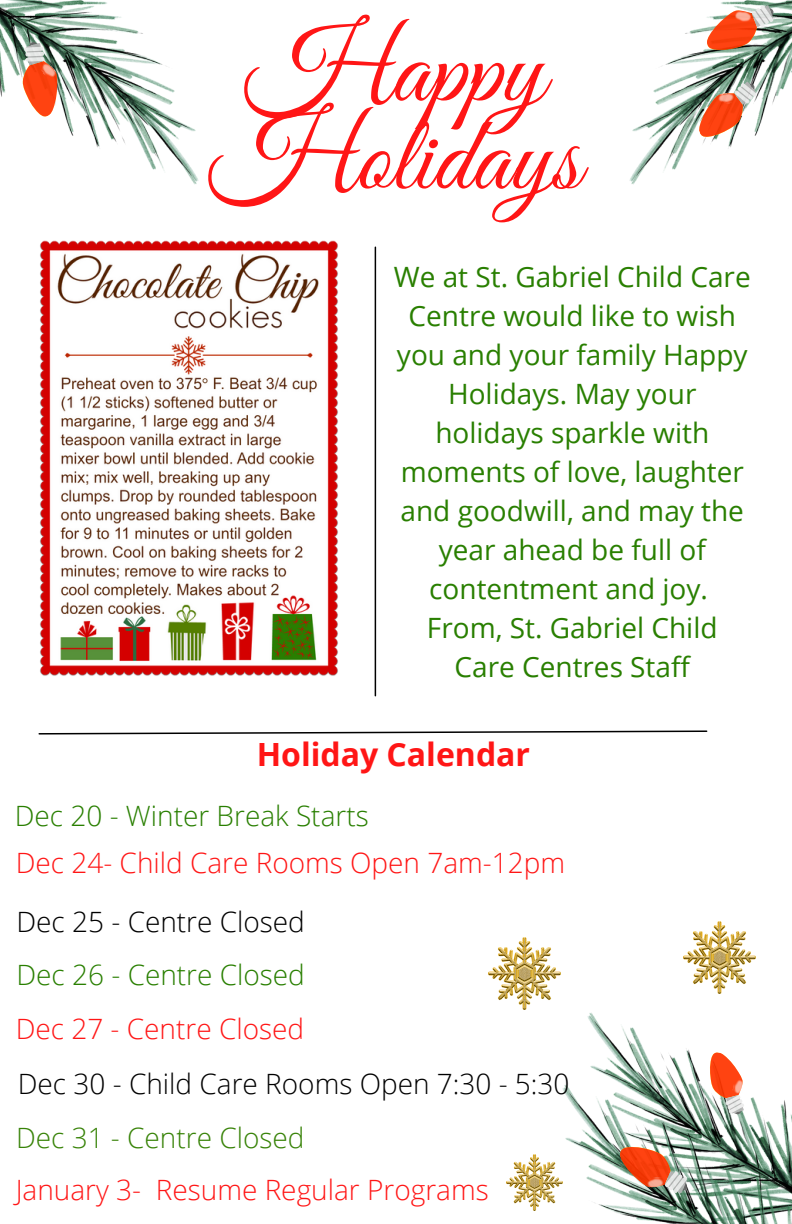
<style>
.page{position:relative;width:792px;height:1224px;background:#fff}
.page>*{position:absolute;margin:0;border:0;box-sizing:border-box;transform-origin:0 0}
.t1{font:107px/88px "Great Vibes";color:#ff1616;text-align:center}
.t2{font:700 32px "Open Sans";color:#ff1616}
.t3{font:28px/39px "Open Sans";color:#297f01;text-align:center}
.t4{font:300 28px "Open Sans";color:#ff1616}
.t5{font:300 28px "Open Sans";color:#000}
.t6{font:300 28px "Open Sans";color:#297f01}
.t7{font:300 28px "Open Sans";color:#388308}
</style>
<div class="page">
<img style="left:0;top:0;width:198px;height:184px">
<img style="left:587px;top:1013px;width:114px;height:71px">
<img style="left:629px;top:0;width:163px;height:184px">
<img style="left:562px;top:1084px;width:230px;height:140px">
<svg style="left:691px;top:79px;width:67px;height:61px"></svg>
<svg style="left:707px;top:4px;width:67px;height:47px"></svg>
<svg style="left:11px;top:38px;width:64px;height:82px"></svg>
<svg style="left:619px;top:1146px;width:69px;height:48px;background:#cb886d"></svg>
<svg style="left:706px;top:1052px;width:40px;height:64px"></svg>
<img style="left:507px;top:1155px;width:55px;height:55px">
<img style="left:489px;top:938px;width:72px;height:72px">
<hr style="left:375px;top:247px;width:1px;height:449px;background:#000">
<img style="left:40px;top:240px;width:298px;height:436px">
<svg style="left:38px;top:730px;width:670px;height:5px"></svg>
<img style="left:683px;top:921px;width:72px;height:72px">
<p class="t1" style="left:209px;top:32px;width:373px">Happy<br>Holidays</p>
<p class="t3" style="left:394px;top:256px;width:358px">We at St. Gabriel Child Care<br>Centre would like to wish you and your family Happy<br>Holidays. May your holidays sparkle with moments of love, laughter and goodwill, and may the year ahead be full of contentment and joy.</p>
<p class="t3" style="left:427px;top:607px;width:292px">From, St. Gabriel Child<br>Care Centres Staff</p>
<p class="t2" style="left:257px;top:732px;width:275px">Holiday Calendar</p>
<p class="t6" style="left:15px;top:796px;width:356px">Dec 20 - Winter Break Starts</p>
<p class="t4" style="left:16px;top:843px;width:551px">Dec 24- Child Care Rooms Open 7am-12pm</p>
<p class="t5" style="left:16px;top:902px;width:290px">Dec 25 - Centre Closed</p>
<p class="t6" style="left:16px;top:955px;width:290px">Dec 26 - Centre Closed</p>
<p class="t4" style="left:16px;top:1009px;width:290px">Dec 27 - Centre Closed</p>
<p class="t5" style="left:18px;top:1064px;width:553px">Dec 30 - Child Care Rooms Open 7:30 - 5:30</p>
<p class="t7" style="left:16px;top:1119px;width:290px">Dec 31 - Centre Closed</p>
<p class="t4" style="left:16px;top:1170px;width:475px">January 3- Resume Regular Programs</p>
</div>
